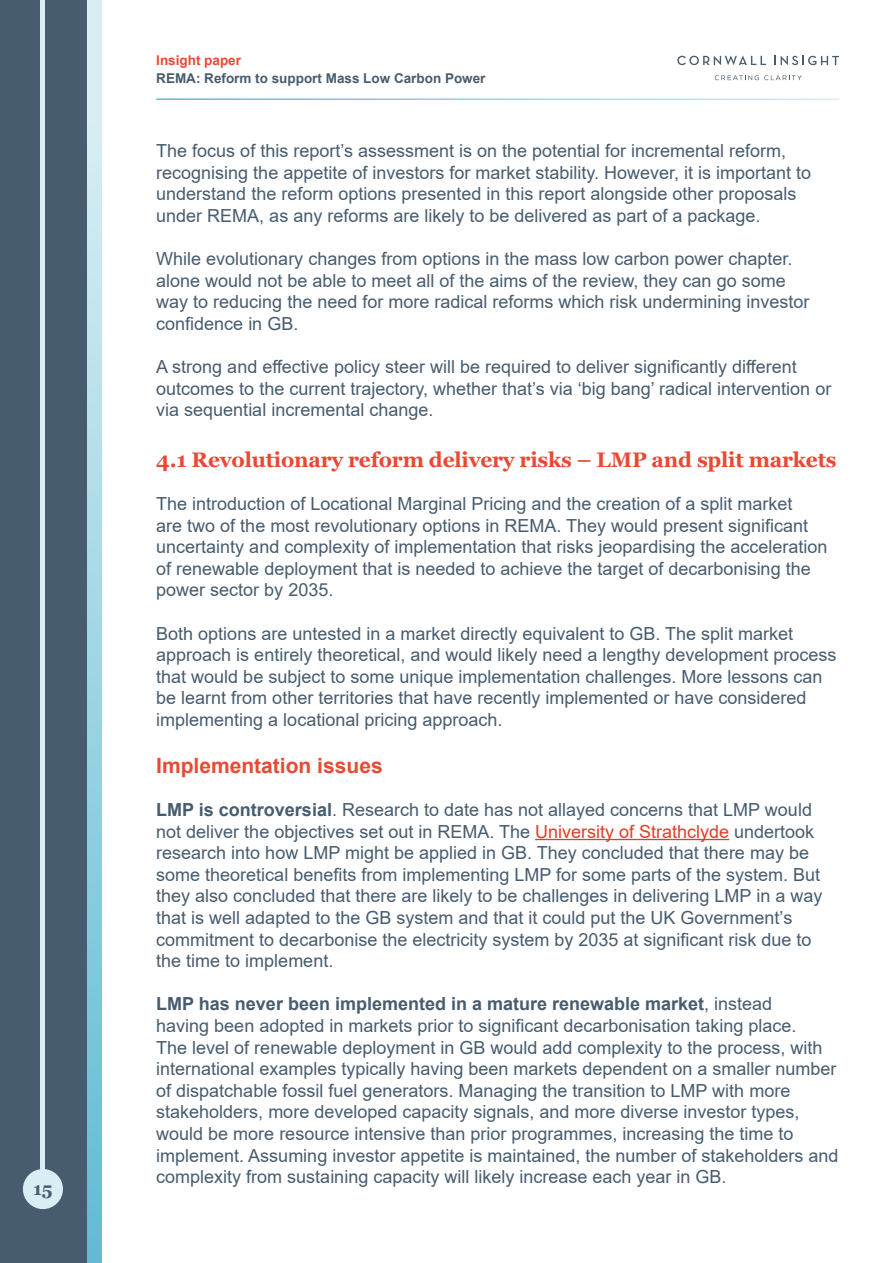
<style>
.page{position:relative;width:893px;height:1263px;background:#fff}
.page>*{position:absolute;margin:0;border:0;box-sizing:border-box;transform-origin:0 0}
.t1{font:700 21px "Georgia";letter-spacing:-.01em;color:#e94934}
.t2{font:700 21px "Arial";color:#e84a33}
.t3{font:18px/21.6px "Arial";color:#475c6e}
.t4{font:700 18px "Georgia";color:#485c6d}
.t5{font:700 13.5px "Arial";color:#485c6d}
.t6{font:700 13.5px "Arial";color:#e94934}
.s1{font-weight:700}
.s2{color:#e33c28}
</style>
<div class="page">
<div style="left:0;top:0;width:98px;height:1263px;background:#475c6e"></div>
<hr style="left:41px;top:0;width:4px;height:1206px;background:#d9edf5">
<div style="left:23px;top:1169px;width:40px;height:40px;background:#d9edf5;border-radius:50%"></div>
<svg style="left:677px;top:56px;width:89px;height:9px"></svg>
<svg style="left:774px;top:56px;width:65px;height:9px"></svg>
<svg style="left:715px;top:75px;width:87px;height:5px"></svg>
<svg style="left:88px;top:0;width:14px;height:1263px"></svg>
<hr style="left:535px;top:839px;width:194px;height:1px;background:#e33c28">
<p class="t4" style="left:33px;top:1177px;width:21px">15</p>
<p class="t6" style="left:156px;top:51px;width:86px">Insight paper</p>
<p class="t5" style="left:156px;top:69px;width:331px">REMA: Reform to support Mass Low Carbon Power</p>
<p class="t3" style="left:156px;top:140px;width:656px">The focus of this report’s assessment is on the potential for incremental reform, recognising the appetite of investors for market stability. However, it is important to understand the reform options presented in this report alongside other proposals under REMA, as any reforms are likely to be delivered as part of a package.</p>
<p class="t3" style="left:156px;top:248px;width:655px">While evolutionary changes from options in the mass low carbon power chapter. alone would not be able to meet all of the aims of the review, they can go some way to reducing the need for more radical reforms which risk undermining investor confidence in GB.</p>
<p class="t3" style="left:156px;top:356px;width:676px">A strong and effective policy steer will be required to deliver significantly different outcomes to the current trajectory, whether that’s via ‘big bang’ radical intervention or via sequential incremental change.</p>
<p class="t1" style="left:156px;top:446px;width:682px">4.1 Revolutionary reform delivery risks – LMP and split markets</p>
<p class="t3" style="left:156px;top:493px;width:673px">The introduction of Locational Marginal Pricing and the creation of a split market<br>are two of the most revolutionary options in REMA. They would present significant uncertainty and complexity of implementation that risks jeopardising the acceleration of renewable deployment that is needed to achieve the target of decarbonising the power sector by 2035.</p>
<p class="t3" style="left:156px;top:622px;width:682px">Both options are untested in a market directly equivalent to GB. The split market approach is entirely theoretical, and would likely need a lengthy development process that would be subject to some unique implementation challenges. More lessons can be learnt from other territories that have recently implemented or have considered implementing a locational pricing approach.</p>
<p class="t2" style="left:156px;top:751px;width:228px">Implementation issues</p>
<p class="t3" style="left:156px;top:799px;width:668px"><span class="s1">LMP is controversial</span>. Research to date has not allayed concerns that LMP would not deliver the objectives set out in REMA. The <span class="s2">University of Strathclyde</span> undertook research into how LMP might be applied in GB. They concluded that there may be some theoretical benefits from implementing LMP for some parts of the system. But they also concluded that there are likely to be challenges in delivering LMP in a way that is well adapted to the GB system and that it could put the UK Government’s commitment to decarbonise the electricity system by 2035 at significant risk due to the time to implement.</p>
<p class="t3" style="left:156px;top:993px;width:684px"><span class="s1">LMP has never been implemented in a mature renewable market</span>, instead<br>having been adopted in markets prior to significant decarbonisation taking place.<br>The level of renewable deployment in GB would add complexity to the process, with international examples typically having been markets dependent on a smaller number of dispatchable fossil fuel generators. Managing the transition to LMP with more stakeholders, more developed capacity signals, and more diverse investor types, would be more resource intensive than prior programmes, increasing the time to implement. Assuming investor appetite is maintained, the number of stakeholders and complexity from sustaining capacity will likely increase each year in GB.</p>
</div>
